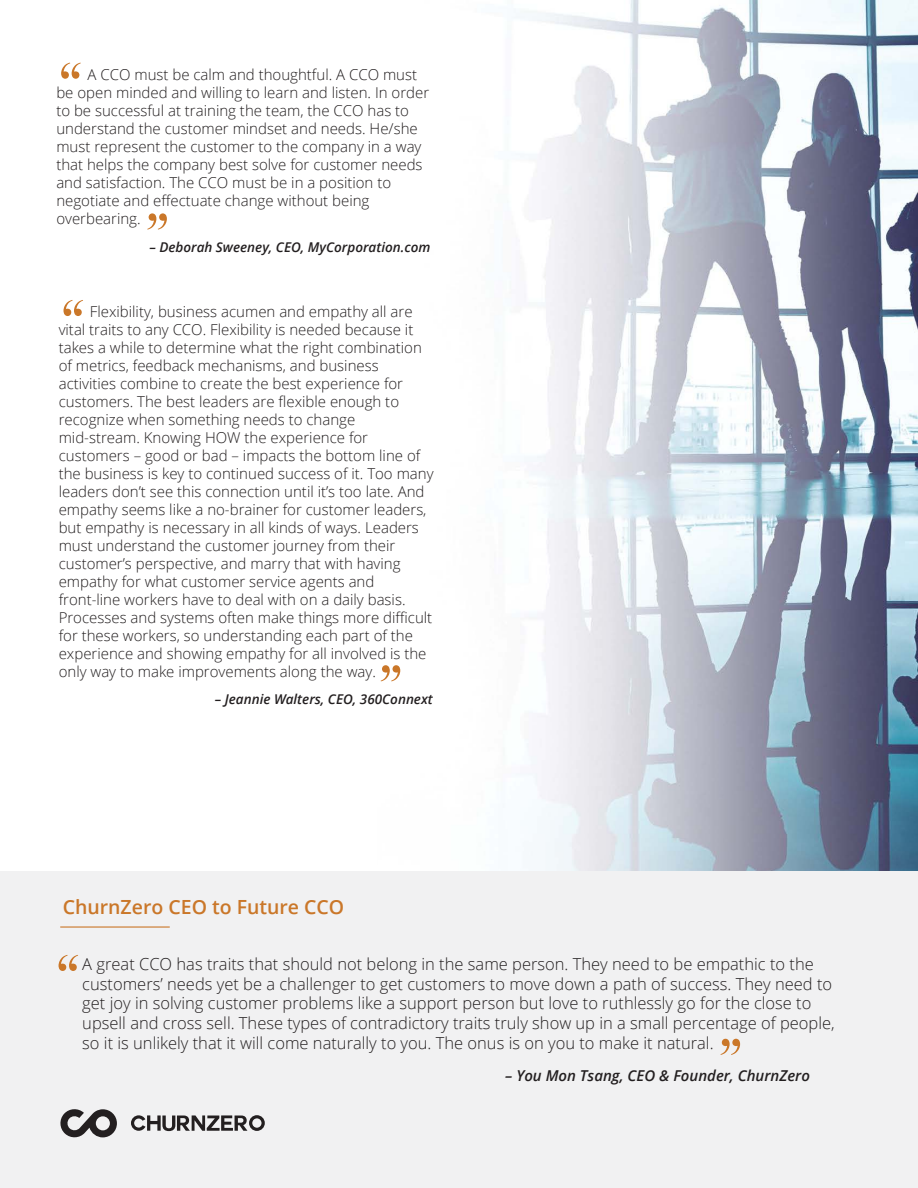
<style>
.page{position:relative;width:918px;height:1188px;background:#fff}
.page>*{position:absolute;margin:0;border:0;box-sizing:border-box;transform-origin:0 0}
.t1{font:63px "Bask Old Face";color:#ca7729}
.t2{font:600 19.5px "Open Sans";color:#ca7729}
.t3{font:300 16.5px/19.8px "Open Sans";color:#231f20}
.t4{font:300 15px/18px "Open Sans";color:#231f20}
.t5{font:italic 600 15px "Open Sans";color:#231f20}
.t6{font:italic 600 13.5px "Open Sans";color:#231f20}
</style>
<div class="page">
<img style="left:378px;top:0;width:540px;height:872px">
<div style="left:0;top:872px;width:918px;height:316px;background:#f1f1f2"></div>
<svg style="left:131px;top:1115px;width:134px;height:16px"></svg>
<svg style="left:60px;top:1109px;width:57px;height:29px"></svg>
<hr style="left:60px;top:926px;width:110px;height:2px;background:#ca7729">
<h1 class="t1" style="left:58px;top:50px;width:27px">“</h1>
<p class="t4" style="left:56px;top:65px;width:374px;text-indent:31px">A CCO must be calm and thoughtful. A CCO must be open minded and willing to learn and listen. In order to be successful at training the team, the CCO has to understand the customer mindset and needs. He/she must represent the customer to the company in a way that helps the company best solve for customer needs and satisfaction. The CCO must be in a position to negotiate and effectuate change without being overbearing.</p>
<h1 class="t1" style="left:144px;top:201px;width:27px">”</h1>
<p class="t6" style="left:149px;top:238px;width:283px">– Deborah Sweeney, CEO, MyCorporation.com</p>
<h1 class="t1" style="left:61px;top:287px;width:27px">“</h1>
<p class="t4" style="left:59px;top:302px;width:376px;text-indent:31px">Flexibility, business acumen and empathy all are vital traits to any CCO. Flexibility is needed because it takes a while to determine what the right combination of metrics, feedback mechanisms, and business activities combine to create the best experience for customers. The best leaders are flexible enough to recognize when something needs to change mid-stream. Knowing HOW the experience for customers – good or bad – impacts the bottom line of the business is key to continued success of it. Too many leaders don’t see this connection until it’s too late. And empathy seems like a no-brainer for customer leaders, but empathy is necessary in all kinds of ways. Leaders must understand the customer journey from their customer’s perspective, and marry that with having empathy for what customer service agents and front-line workers have to deal with on a daily basis.<br>Processes and systems often make things more difficult for these workers, so understanding each part of the experience and showing empathy for all involved is the only way to make improvements along the way.</p>
<h1 class="t1" style="left:378px;top:653px;width:27px">”</h1>
<p class="t6" style="left:215px;top:690px;width:219px">– Jeannie Walters, CEO, 360Connext</p>
<h2 class="t2" style="left:63px;top:893px;width:283px">ChurnZero CEO to Future CCO</h2>
<h1 class="t1" style="left:56px;top:942px;width:27px">“</h1>
<p class="t3" style="left:82px;top:954px;width:754px">A great CCO has traits that should not belong in the same person. They need to be empathic to the customers’ needs yet be a challenger to get customers to move down a path of success. They need to get joy in solving customer problems like a support person but love to ruthlessly go for the close to upsell and cross sell. These types of contradictory traits truly show up in a small percentage of people, so it is unlikely that it will come naturally to you. The onus is on you to make it natural.</p>
<h1 class="t1" style="left:718px;top:1026px;width:27px">”</h1>
<p class="t5" style="left:505px;top:1066px;width:306px">– You Mon Tsang, CEO &amp; Founder, ChurnZero</p>
</div>
